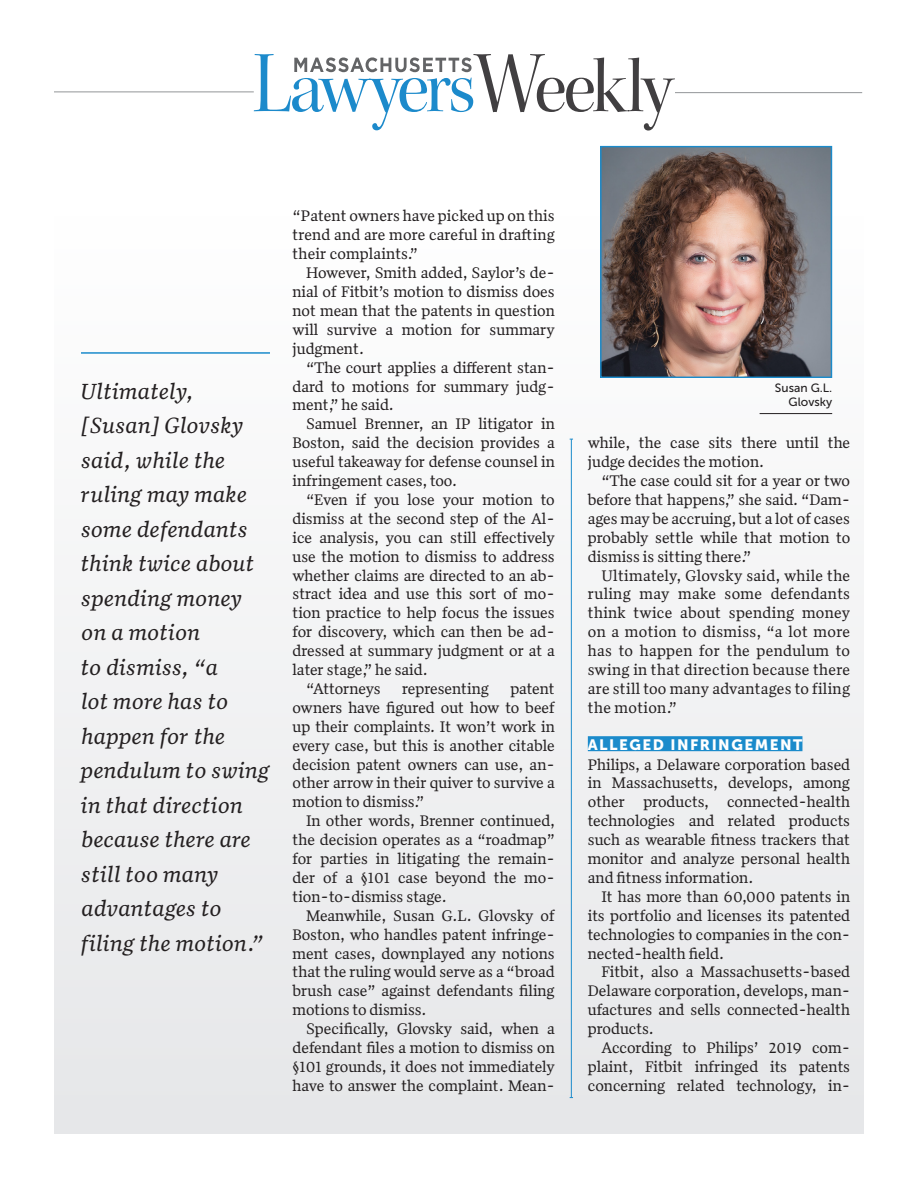
<style>
.page{position:relative;width:918px;height:1188px;background:#fff}
.page>*{position:absolute;margin:0;border:0;box-sizing:border-box;transform-origin:0 0}
.t1{font:italic 22.5px/34.5px "Quiosco";letter-spacing:.02em;color:#231f20}
.RagRight_indent{font:15.75px/18.9px "Quiosco";color:#231f20;text-align:justify}
.Subhead_highlite{font:15px "Museo Sans 900";letter-spacing:.1em;color:#fff}
.t2{font:12px "Museo Sans 500";color:#231f20}
</style>
<div class="page">
<div style="left:54px;top:216px;width:810px;height:918px;background:#f1f2f3"></div>
<div style="left:588px;top:736px;width:214px;height:15px;background:#1b8bcb"></div>
<hr style="left:571px;top:439px;width:1px;height:659px;background:#1b8bcb">
<svg style="left:254px;top:54px;width:421px;height:77px"></svg>
<hr style="left:54px;top:92px;width:200px;height:1px;background:#939598">
<hr style="left:675px;top:92px;width:187px;height:1px;background:#939598">
<img style="left:602px;top:148px;width:228px;height:228px">
<div style="left:600px;top:146px;width:232px;height:232px;border:1px solid #1b8bcb"></div>
<hr style="left:760px;top:413px;width:72px;height:1px;background:#231f20">
<hr style="left:81px;top:352px;width:189px;height:2px;background:#1b8bcb">
<p class="t1" style="left:80px;top:374px;width:116px">Ultimately,</p>
<p class="t1" style="left:81px;top:408px;width:190px">[Susan] Glovsky said, while the ruling may make some defendants think twice about spending money on a motion<br>to dismiss, “a<br>lot more has to happen for the pendulum to swing in that direction because there are still too many advantages to filing the motion.”</p>
<p class="RagRight_indent" style="left:292px;top:207px;width:264px">“Patent owners have picked up on this trend and are more careful in drafting their complaints.”</p>
<p class="RagRight_indent" style="left:292px;top:263px;width:264px;text-indent:14px">However, Smith added, Saylor’s de&shy;nial of Fitbit’s motion to dismiss does not mean that the patents in question will survive a motion for summary judgment.</p>
<p class="RagRight_indent" style="left:292px;top:358px;width:264px;text-indent:14px">“The court applies a different stan&shy;dard to motions for summary judg&shy;ment,” he said.</p>
<p class="RagRight_indent" style="left:292px;top:415px;width:264px;text-indent:14px">Samuel Brenner, an IP litigator in Boston, said the decision provides a useful takeaway for defense counsel in infringement cases, too.</p>
<p class="RagRight_indent" style="left:292px;top:490px;width:264px;text-indent:14px">“Even if you lose your motion to dismiss at the second step of the Al&shy;ice analysis, you can still effectively use the motion to dismiss to address whether claims are directed to an ab&shy;stract idea and use this sort of mo&shy;tion practice to help focus the issues for discovery, which can then be ad&shy;dressed at summary judgment or at a later stage,” he said.</p>
<p class="RagRight_indent" style="left:306px;top:679px;width:76px">“Attorneys</p>
<p class="RagRight_indent" style="left:402px;top:679px;width:88px">representing</p>
<p class="RagRight_indent" style="left:292px;top:679px;width:264px;text-indent:218px">patent owners have figured out how to beef up their complaints. It won’t work in every case, but this is another citable decision patent owners can use, an&shy;other arrow in their quiver to survive a motion to dismiss.”</p>
<p class="RagRight_indent" style="left:292px;top:812px;width:264px;text-indent:14px">In other words, Brenner continued, the decision operates as a “roadmap” for parties in litigating the remain&shy;der of a §101 case beyond the mo&shy;tion-to-dismiss stage.</p>
<p class="RagRight_indent" style="left:292px;top:906px;width:264px;text-indent:14px">Meanwhile, Susan G.L. Glovsky of Boston, who handles patent infringe&shy;ment cases, downplayed any notions that the ruling would serve as a “broad brush case” against defendants filing motions to dismiss.</p>
<p class="RagRight_indent" style="left:292px;top:1019px;width:264px;text-indent:14px">Specifically, Glovsky said, when a defendant files a motion to dismiss on §101 grounds, it does not immediately have to answer the complaint. Mean-</p>
<p class="t2" style="left:775px;top:381px;width:59px">Susan G.L.</p>
<p class="t2" style="left:789px;top:395px;width:45px">Glovsky</p>
<p class="RagRight_indent" style="left:588px;top:434px;width:264px">while, the case sits there until the judge decides the motion.</p>
<p class="RagRight_indent" style="left:588px;top:471px;width:264px;text-indent:14px">“The case could sit for a year or two before that happens,” she said. “Dam&shy;ages may be accruing, but a lot of cases probably settle while that motion to dismiss is sitting there.”</p>
<p class="RagRight_indent" style="left:588px;top:566px;width:264px;text-indent:14px">Ultimately, Glovsky said, while the ruling may make some defendants think twice about spending money on a motion to dismiss, “a lot more has to happen for the pendulum to swing in that direction because there are still too many advantages to filing the motion.”</p>
<p class="Subhead_highlite" style="left:588px;top:736px;width:216px">ALLEGED INFRINGEMENT</p>
<p class="RagRight_indent" style="left:588px;top:755px;width:264px">Philips, a Delaware corporation based in Massachusetts, develops, among other products, connected-health technologies and related products such as wearable fitness trackers that monitor and analyze personal health and fitness information.</p>
<p class="RagRight_indent" style="left:588px;top:887px;width:264px;text-indent:14px">It has more than 60,000 patents in its portfolio and licenses its patented technologies to companies in the con&shy;nected-health field.</p>
<p class="RagRight_indent" style="left:588px;top:963px;width:264px;text-indent:14px">Fitbit, also a Massachusetts-based Delaware corporation, develops, man&shy;ufactures and sells connected-health products.</p>
<p class="RagRight_indent" style="left:588px;top:1038px;width:264px;text-indent:14px">According to Philips’ 2019 com&shy;plaint, Fitbit infringed its patents concerning related technology, in-</p>
</div>
